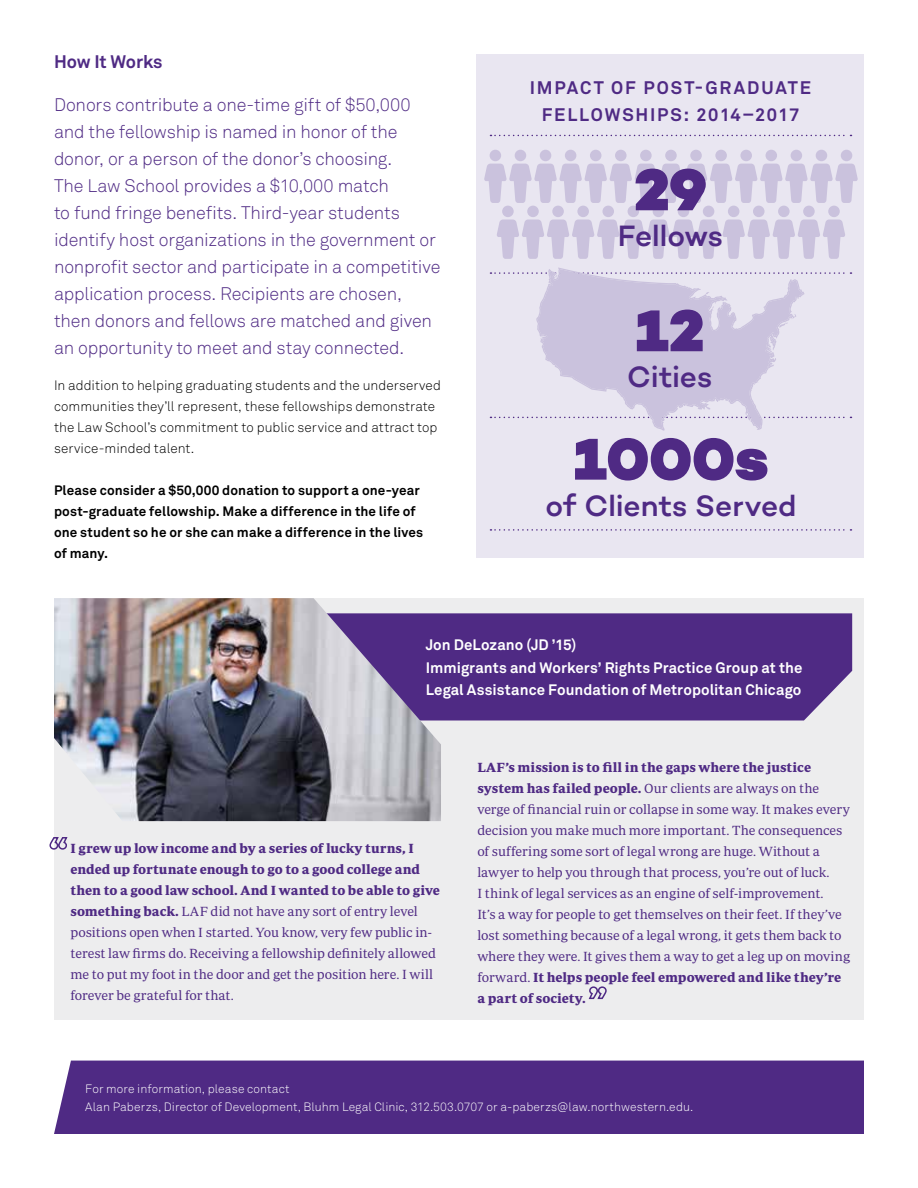
<style>
.page{position:relative;width:918px;height:1188px;background:#fff}
.page>*{position:absolute;margin:0;border:0;box-sizing:border-box;transform-origin:0 0}
.t1{font:900 60px "Campton";letter-spacing:-.005em;color:#4f2a84}
.t2{font:500 30px "Campton";color:#4f2a84}
.t3{font:300 18px/27px "Akkurat Pro";letter-spacing:-.01em;color:#4f2a84}
.t4{font:700 18px/27px "Akkurat Pro";letter-spacing:.095em;color:#4f2a84;text-align:center}
.t5{font:700 18px "Akkurat Pro";letter-spacing:-.005em;color:#4f2a84}
.t6{font:700 15px/22.5px "Akkurat Pro";letter-spacing:.005em;color:#fff}
.t7{font:13.5px/21px "Periodico Text Lg";letter-spacing:-.005em;color:#4f2a84}
.t8{font:700 13.5px/21px "Periodico Text";letter-spacing:-.005em;color:#4f2a84}
.t9{font:300 13.5px/21px "Akkurat Pro";letter-spacing:.005em;color:#000}
.t10{font:700 13.5px/21px "Akkurat Pro";letter-spacing:.01em;color:#000}
.t11{font:300 12px/18px "Akkurat Pro";letter-spacing:.01em;color:#fff}
.s1{font-family:"Periodico Text";font-weight:700}
.s2{font-family:"Periodico Text Lg";font-weight:400}
</style>
<div class="page">
<div style="left:54px;top:598px;width:810px;height:422px;background:#ededee"></div>
<div style="left:54px;top:1061px;width:810px;height:73px;background:#4f2a84"></div>
<svg style="left:49px;top:837px;width:19px;height:13px"></svg>
<svg style="left:588px;top:986px;width:19px;height:14px"></svg>
<div style="left:441px;top:613px;width:411px;height:108px;background:#4f2a84"></div>
<img style="left:54px;top:598px;width:387px;height:223px">
<div style="left:477px;top:54px;width:387px;height:504px;background:#e9e6f1"></div>
<svg style="left:490px;top:135px;width:362px;height:1px"></svg>
<svg style="left:490px;top:529px;width:362px;height:2px"></svg>
<svg style="left:490px;top:269px;width:362px;height:160px"></svg>
<svg style="left:484px;top:150px;width:374px;height:109px"></svg>
<h3 class="t5" style="left:54px;top:51px;width:110px">How It Works</h3>
<p class="t3" style="left:54px;top:91px;width:388px">Donors contribute a one-time gift of $50,000 and the fellowship is named in honor of the donor, or a person of the donor’s choosing.<br>The Law School provides a $10,000 match<br>to fund fringe benefits. Third-year students identify host organizations in the government or nonprofit sector and participate in a competitive application process. Recipients are chosen, then donors and fellows are matched and given an opportunity to meet and stay connected.</p>
<p class="t9" style="left:54px;top:375px;width:389px">In addition to helping graduating students and the underserved communities they’ll represent, these fellowships demonstrate the Law School’s commitment to public service and attract top service-minded talent.</p>
<p class="t10" style="left:54px;top:479px;width:371px">Please consider a $50,000 donation to support a one-year post-graduate fellowship. Make a difference in the life of one student so he or she can make a difference in the lives of many.</p>
<h3 class="t4" style="left:530px;top:74px;width:283px">IMPACT OF POST-GRADUATE<br>FELLOWSHIPS: 2014–2017</h3>
<h1 class="t1" style="left:634px;top:151px;width:75px">29</h1>
<h2 class="t2" style="left:618px;top:217px;width:107px">Fellows</h2>
<h1 class="t1" style="left:635px;top:292px;width:70px">12</h1>
<h2 class="t2" style="left:627px;top:358px;width:87px">Cities</h2>
<h1 class="t1" style="left:574px;top:421px;width:196px">1000s</h1>
<h2 class="t2" style="left:545px;top:486px;width:253px">of Clients Served</h2>
<p class="t6" style="left:426px;top:634px;width:378px">Jon DeLozano (JD ’15)<br>Immigrants and Workers’ Rights Practice Group at the<br>Legal Assistance Foundation of Metropolitan Chicago</p>
<p class="t8" style="left:70px;top:838px;width:371px">I grew up low income and by a series of lucky turns, I ended up fortunate enough to go to a good college and then to a good law school. And I wanted to be able to give</p>
<p class="t7" style="left:70px;top:901px;width:367px"><span class="s1">something back.</span> LAF did not have any sort of entry level positions open when I started. You know, very few public in&shy;terest law firms do. Receiving a fellowship definitely allowed me to put my foot in the door and get the position here. I will forever be grateful for that.</p>
<p class="t8" style="left:477px;top:756px;width:335px">LAF’s mission is to fill in the gaps where the justice</p>
<p class="t7" style="left:477px;top:777px;width:374px"><span class="s1">system has failed people.</span> Our clients are always on the verge of financial ruin or collapse in some way. It makes every decision you make much more important. The consequences of suffering some sort of legal wrong are huge. Without a lawyer to help you through that process, you’re out of luck.<br>I think of legal services as an engine of self-improvement.<br>It’s a way for people to get themselves on their feet. If they’ve lost something because of a legal wrong, it gets them back to where they were. It gives them a way to get a leg up on moving</p>
<p class="t8" style="left:477px;top:966px;width:365px"><span class="s2">forward.</span> It helps people feel empowered and like they’re a part of society.</p>
<p class="t11" style="left:85px;top:1080px;width:610px">For more information, please contact<br>Alan Paberzs, Director of Development, Bluhm Legal Clinic, 312.503.0707 or a-paberzs@law.northwestern.edu.</p>
</div>
